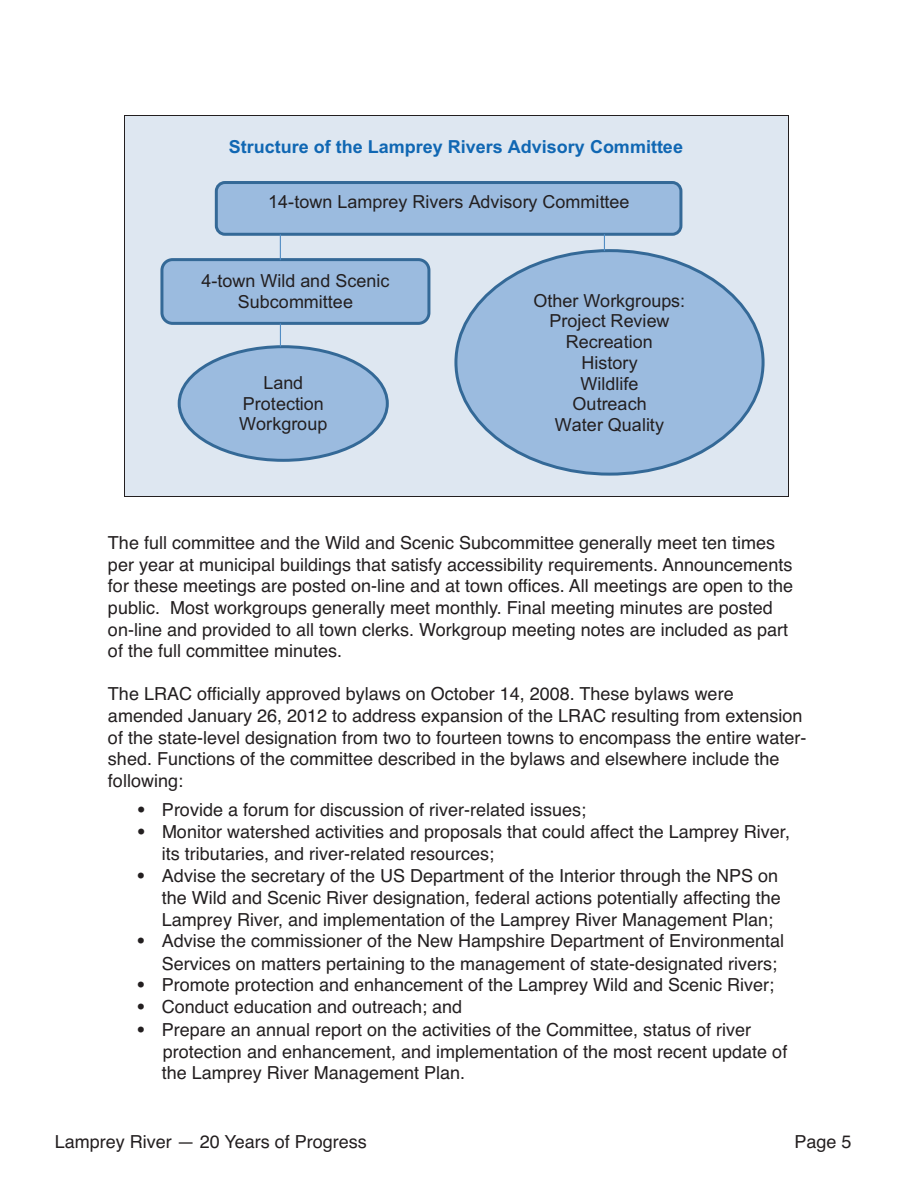
<style>
.page{position:relative;width:918px;height:1188px;background:#fff}
.page>*{position:absolute;margin:0;border:0;box-sizing:border-box;transform-origin:0 0}
.t1{font:18px/21.6px "Helvetica";color:#231f20}
.t2{font:18px/20.7px "Arial";color:#231f20;text-align:center}
.t3{font:700 18px "Arial";color:#1067b3}
.s1{font-family:"Arial"}
.s2{font-weight:700}
</style>
<div class="page">
<div style="left:124px;top:116px;width:664px;height:380px;background:#dee7f1"></div>
<hr style="left:124px;top:115px;width:664px;height:1px;background:#231f20">
<hr style="left:124px;top:116px;width:1px;height:380px;background:#231f20">
<hr style="left:124px;top:496px;width:664px;height:1px;background:#231f20">
<hr style="left:788px;top:116px;width:1px;height:380px;background:#231f20">
<div style="left:162px;top:260px;width:267px;height:63px;background:#9bbbdf;border-radius:11px"></div>
<div style="left:160px;top:258px;width:270px;height:67px;border:3px solid #346997;border-radius:11px"></div>
<div style="left:216px;top:183px;width:465px;height:51px;background:#9bbbdf;border-radius:9px"></div>
<div style="left:215px;top:181px;width:467px;height:55px;border:3px solid #346997;border-radius:9px"></div>
<div style="left:179px;top:347px;width:208px;height:113px;background:#9bbbdf;border-radius:50%"></div>
<div style="left:178px;top:345px;width:211px;height:117px;border:3px solid #346997;border-radius:50%"></div>
<div style="left:456px;top:251px;width:307px;height:223px;background:#9bbbdf;border-radius:50%"></div>
<svg style="left:280px;top:234px;width:1px;height:26px"></svg>
<svg style="left:604px;top:234px;width:1px;height:17px"></svg>
<svg style="left:280px;top:323px;width:1px;height:24px"></svg>
<p class="t3" style="left:229px;top:135px;width:456px">Structure of the Lamprey Rivers Advisory Committee</p>
<p class="t2" style="left:268px;top:192px;width:363px">14-town Lamprey Rivers Advisory Committee</p>
<p class="t2" style="left:202px;top:271px;width:189px">4-town Wild and Scenic<br>Subcommittee</p>
<p class="t2" style="left:239px;top:372px;width:90px">Land<br>Protection<br>Workgroup</p>
<p class="t2" style="left:533px;top:290px;width:153px">Other Workgroups:<br>Project Review<br>Recreation<br>History<br>Wildlife<br>Outreach<br>Water Quality</p>
<p class="t1" style="left:105px;top:532px;width:690px">The full committee and the Wild and Scenic Subcommittee generally meet ten times per year at municipal buildings that satisfy accessibility requirements. Announcements for these meetings are posted on-line and at town offices. All meetings are open to the public. Most workgroups generally meet monthly. Final meeting minutes are posted <span class="s1">l</span>on-line and provided to all town clerks. Workgroup meeting notes are included as part of the full committee minutes.</p>
<p class="t1" style="left:108px;top:683px;width:700px">The LRAC officially approved bylaws on October 14, 2008. These bylaws were amended January 26, 2012 to address expansion of the LRAC resulting from extension of the state-level designation from two to fourteen towns to encompass the entire water&shy;shed. Functions of the committee described in the bylaws and elsewhere include the following:</p>
<p class="t1" style="left:138px;top:799px;width:450px"><span class="s2">•</span> Provide a forum for discussion of river-related issues;</p>
<p class="t1" style="left:162px;top:821px;width:630px;line-height:22.2px;text-indent:-24px"><span class="s2">•</span> Monitor watershed activities and proposals that could affect the Lamprey River, its tributaries, and river-related resources;</p>
<p class="t1" style="left:162px;top:865px;width:621px;text-indent:-24px"><span class="s2">•</span> Advise the secretary of the US Department of the Interior through the NPS on the Wild and Scenic River designation, federal actions potentially affecting the<br>Lamprey River, and implementation of the Lamprey River Management Plan;</p>
<p class="t1" style="left:162px;top:930px;width:624px;line-height:22.2px;text-indent:-24px"><span class="s2">•</span> Advise the commissioner of the New Hampshire Department of Environmental<br>Services on matters pertaining to the management of state-designated rivers;</p>
<p class="t1" style="left:138px;top:974px;width:638px"><span class="s2">•</span> Promote protection and enhancement of the Lamprey Wild and Scenic River;</p>
<p class="t1" style="left:138px;top:996px;width:326px"><span class="s2">•</span> Conduct education and outreach; and</p>
<p class="t1" style="left:162px;top:1018px;width:627px;text-indent:-24px"><span class="s2">•</span> Prepare an annual report on the activities of the Committee, status of river protection and enhancement, and implementation of the most recent update of the Lamprey River Management Plan.</p>
<p class="t2" style="left:167px;top:600px;width:637px">Most workgroups generally meet monthly. Final meeting minutes are posted on-</p>
<p class="t1" style="left:55px;top:1130px;width:314px">Lamprey River — 20 Years of Progress</p>
<p class="t1" style="left:795px;top:1130px;width:59px">Page 5</p>
</div>
